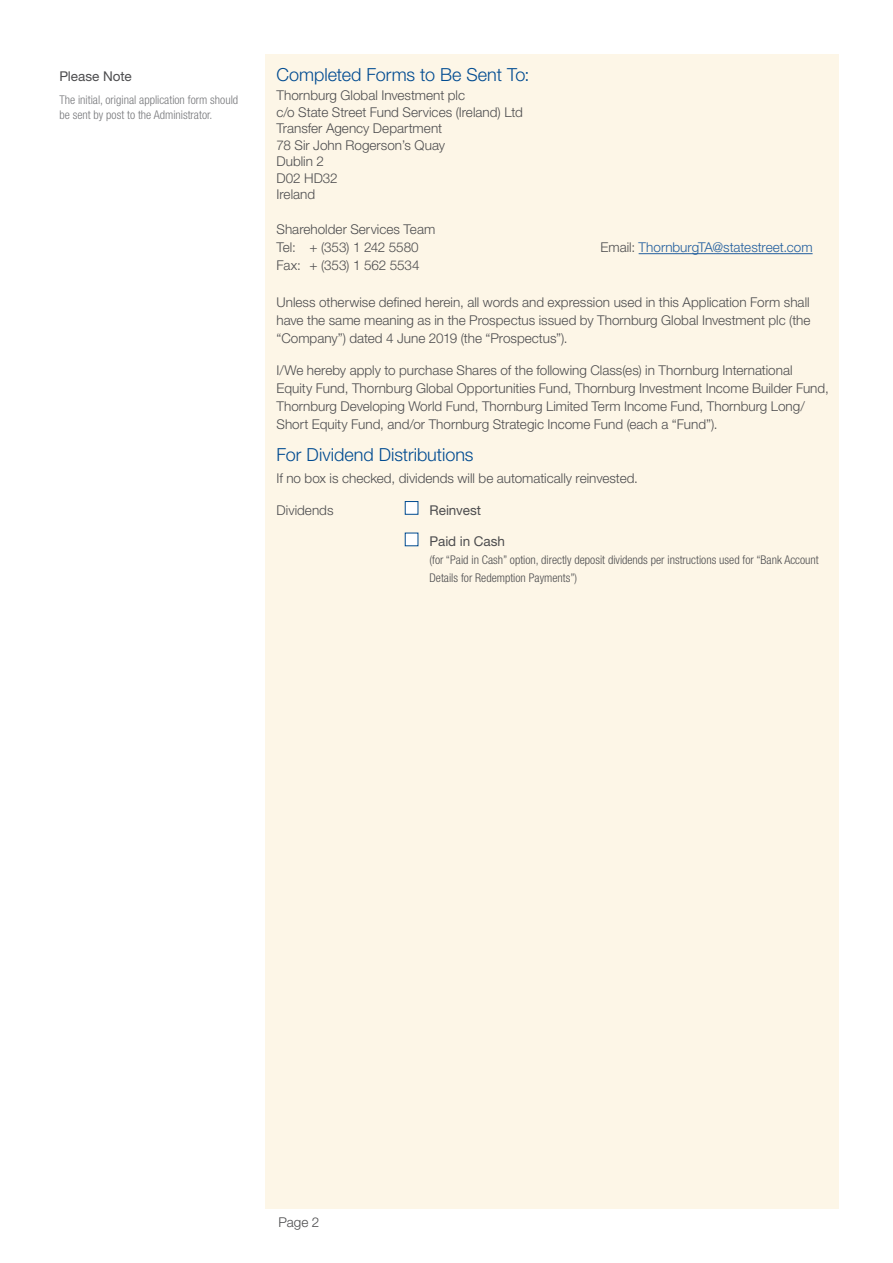
<style>
.page{position:relative;width:893px;height:1263px;background:#fff}
.page>*{position:absolute;margin:0;border:0;box-sizing:border-box;transform-origin:0 0}
.t1{font:300 18px "Helvetica Neue LT Std";color:#004b91}
.t2{font:300 13.5px/16.5px "Helvetica Neue LT Std";color:#4d4d4f}
.t3{font:300 13.5px "Helvetica Neue LT Std";color:#215e9e}
.t4{font:13.5px "Helvetica Neue LT Std";color:#4d4d4f}
.t5{font:300 condensed 12px/18px "Helvetica Neue LT Std";color:#4d4d4f}
.t6{font:300 condensed 12px/15px "Helvetica Neue LT Std";color:#77787b}
.s1{color:#4d4d4f}
</style>
<div class="page">
<div style="left:265px;top:54px;width:574px;height:1155px;background:#fdf6e7"></div>
<hr style="left:639px;top:253px;width:174px;height:1px;background:#215e9e">
<div style="left:405px;top:501px;width:13px;height:14px;background:#fff;border:1px solid #004b91"></div>
<div style="left:405px;top:533px;width:13px;height:13px;background:#fff"></div>
<p class="t4" style="left:59px;top:68px;width:74px">Please Note</p>
<h1 class="t1" style="left:276px;top:64px;width:255px">Completed Forms to Be Sent To:</h1>
<p class="t6" style="left:59px;top:93px;width:180px">The initial, original application form should be sent by post to the Administrator.</p>
<p class="t2" style="left:276px;top:87px;width:248px">Thornburg Global Investment plc<br>c/o State Street Fund Services (Ireland) Ltd<br>Transfer Agency Department<br>78 Sir John Rogerson’s Quay<br>Dublin 2<br>D02 HD32<br>Ireland</p>
<p class="t2" style="left:276px;top:220px;width:160px;line-height:18px">Shareholder Services Team<br>Tel: + (353) 1 242 5580</p>
<p class="t3" style="left:600px;top:239px;width:214px"><span class="s1">Email:</span> ThornburgTA@statestreet.com</p>
<p class="t2" style="left:276px;top:257px;width:145px">Fax: + (353) 1 562 5534</p>
<p class="t2" style="left:276px;top:293px;width:535px;line-height:18px;text-align:justify">Unless otherwise defined herein, all words and expression used in this Application Form shall have the same meaning as in the Prospectus issued by Thornburg Global Investment plc (the “Company”) dated 4 June 2019 (the “Prospectus”).</p>
<p class="t2" style="left:276px;top:361px;width:554px;line-height:18px">I/We hereby apply to purchase Shares of the following Class(es) in Thornburg International Equity Fund, Thornburg Global Opportunities Fund, Thornburg Investment Income Builder Fund, Thornburg Developing World Fund, Thornburg Limited Term Income Fund, Thornburg Long/ Short Equity Fund, and/or Thornburg Strategic Income Fund (each a “Fund”).</p>
<h1 class="t1" style="left:276px;top:443px;width:199px">For Dividend Distributions</h1>
<p class="t2" style="left:276px;top:470px;width:363px">If no box is checked, dividends will be automatically reinvested.</p>
<p class="t2" style="left:276px;top:501px;width:59px">Dividends</p>
<p class="t4" style="left:429px;top:502px;width:53px">Reinvest</p>
<p class="t4" style="left:429px;top:533px;width:77px">Paid in Cash</p>
<p class="t5" style="left:429px;top:551px;width:391px">(for “Paid in Cash” option, directly deposit dividends per instructions used for “Bank Account<br>Details for Redemption Payments”)</p>
<p class="t2" style="left:279px;top:1214px;width:42px">Page 2</p>
</div>
